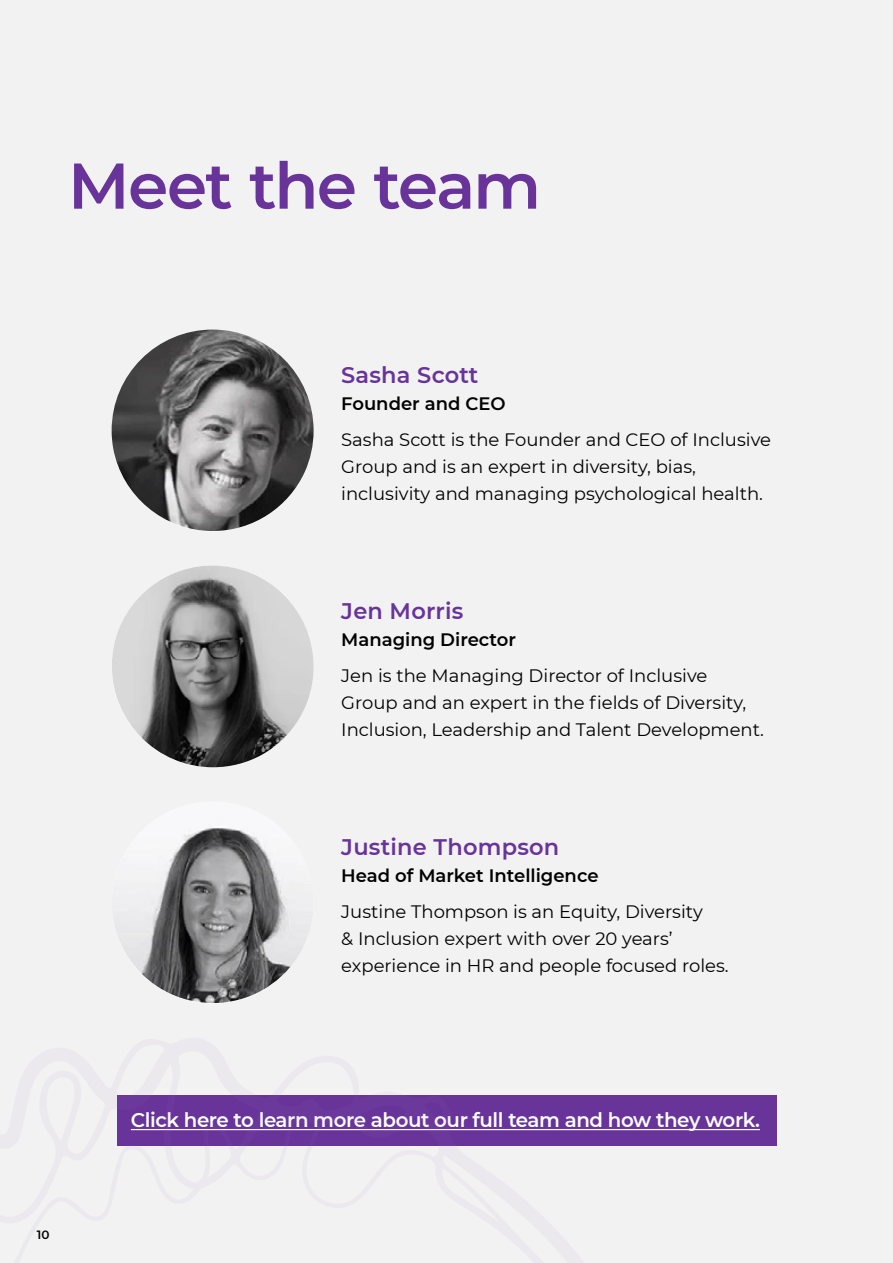
<style>
.page{position:relative;width:893px;height:1263px;background:#f2f2f2}
.page>*{position:absolute;margin:0;border:0;box-sizing:border-box;transform-origin:0 0}
.t1{font:600 64.5px "Montserrat";letter-spacing:-.03em;color:#68349a}
.t2{font:600 22.5px "Montserrat";letter-spacing:.01em;color:#68349a}
.t3{font:600 19.8px "Montserrat";letter-spacing:-.02em;color:#fff}
.t4{font:18px/27px "Montserrat";color:#000}
.t5{font:600 18px "Montserrat";color:#000}
.t6{font:600 12px "Montserrat";color:#000}
</style>
<div class="page">
<img style="left:112px;top:330px;width:202px;height:201px">
<img style="left:112px;top:566px;width:202px;height:201px">
<img style="left:119px;top:826px;width:187px;height:177px">
<div style="left:117px;top:1096px;width:659px;height:50px;background:#68349a"></div>
<hr style="left:131px;top:1129px;width:629px;height:1px;background:#fff">
<svg style="left:117px;top:1095px;width:568px;height:36px"></svg>
<h1 class="t1" style="left:68px;top:140px;width:475px">Meet the team</h1>
<p class="t6" style="left:37px;top:1226px;width:14px">10</p>
<p class="t2" style="left:341px;top:359px;width:139px">Sasha Scott</p>
<p class="t5" style="left:341px;top:391px;width:166px">Founder and CEO</p>
<p class="t4" style="left:341px;top:425px;width:431px">Sasha Scott is the Founder and CEO of Inclusive<br>Group and is an expert in diversity, bias, inclusivity and managing psychological health.</p>
<p class="t2" style="left:341px;top:595px;width:124px">Jen Morris</p>
<p class="t5" style="left:341px;top:627px;width:176px">Managing Director</p>
<p class="t4" style="left:341px;top:661px;width:424px">Jen is the Managing Director of Inclusive<br>Group and an expert in the fields of Diversity,<br>Inclusion, Leadership and Talent Development.</p>
<p class="t2" style="left:341px;top:831px;width:220px">Justine Thompson</p>
<p class="t5" style="left:341px;top:863px;width:259px">Head of Market Intelligence</p>
<p class="t4" style="left:341px;top:897px;width:389px">Justine Thompson is an Equity, Diversity<br>&amp; Inclusion expert with over 20 years’ experience in HR and people focused roles.</p>
<p class="t3" style="left:131px;top:1105px;width:631px">Click here to learn more about our full team and how they work.</p>
</div>
